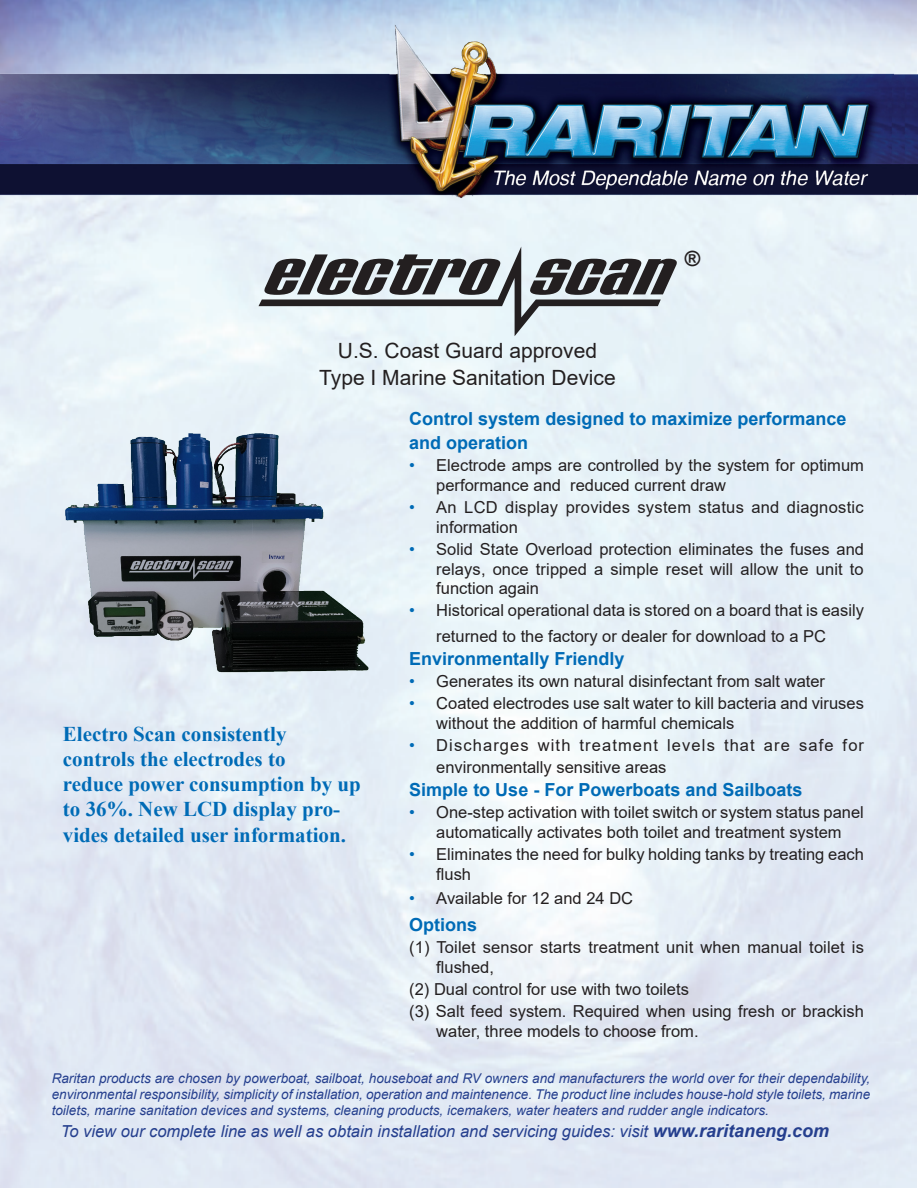
<style>
.page{position:relative;width:918px;height:1188px;background:#fff}
.page>*{position:absolute;margin:0;border:0;box-sizing:border-box;transform-origin:0 0}
.t1{font:700 21px/25.2px "Times New Roman";color:#006bb6}
.t2{font:21px "Arial";color:#231f20}
.t3{font:700 21px "Arial";color:#231f20}
.t4{font:700 18px "Arial";color:#006bb6}
.t5{font:16.5px/19.8px "Arial";color:#231f20}
.t6{font:italic 16.5px "Arial";color:#253f8e}
.t7{font:16.5px/21.6px "Arial";letter-spacing:.065em;color:#231f20}
.t8{font:italic 13.5px/16.2px "Arial";color:#253f8e;text-align:justify}
.s1{color:#006bb6}
.s2{font-weight:700;font-size:18px}
</style>
<div class="page">
<svg style="left:259px;top:247px;width:419px;height:89px;background:#a7adb1"></svg>
<img style="left:50px;top:399px;width:327px;height:311px">
<img style="left:0;top:0;width:918px;height:200px">
<p class="t2" style="left:338px;top:336px;width:261px">U.S. Coast Guard approved</p>
<p class="t2" style="left:319px;top:363px;width:298px">Type I Marine Sanitation Device</p>
<p class="t3" style="left:685px;top:243px;width:17px">®</p>
<p class="t1" style="left:63px;top:720px;width:225px">Electro Scan consistently</p>
<p class="t1" style="left:63px;top:746px;width:224px">controls the electrodes to</p>
<p class="t1" style="left:63px;top:771px;width:299px">reduce power consumption by up to 36%. New LCD display pro&shy;vides detailed user information.</p>
<p class="t4" style="left:409px;top:406px;width:439px">Control system designed to maximize performance</p>
<p class="t4" style="left:409px;top:430px;width:121px">and operation</p>
<p class="t5" style="left:436px;top:455px;width:429px;text-indent:-27px"><span class="s1">•</span> Electrode amps are controlled by the system for optimum performance and reduced current draw</p>
<p class="t5" style="left:436px;top:497px;width:429px;text-indent:-27px"><span class="s1">•</span> An LCD display provides system status and diagnostic information</p>
<p class="t5" style="left:436px;top:539px;width:429px;text-align:justify;text-indent:-27px"><span class="s1">•</span> Solid State Overload protection eliminates the fuses and relays, once tripped a simple reset will allow the unit to function again</p>
<p class="t5" style="left:436px;top:598px;width:429px;line-height:25.2px;text-indent:-27px"><span class="s1">•</span> Historical operational data is stored on a board that is easily returned to the factory or dealer for download to a PC</p>
<p class="t4" style="left:409px;top:646px;width:217px">Environmentally Friendly</p>
<p class="t5" style="left:409px;top:671px;width:417px"><span class="s1">•</span> Generates its own natural disinfectant from salt water</p>
<p class="t5" style="left:436px;top:693px;width:429px;text-indent:-27px"><span class="s1">•</span> Coated electrodes use salt water to kill bacteria and viruses without the addition of harmful chemicals</p>
<p class="t7" style="left:436px;top:734px;width:429px;text-indent:-27px"><span class="s1">•</span> Discharges with treatment levels that are safe for environmentally sensitive areas</p>
<p class="t4" style="left:409px;top:777px;width:395px">Simple to Use - For Powerboats and Sailboats</p>
<p class="t5" style="left:409px;top:803px;width:456px;text-align:center"><span class="s1">•</span> One-step activation with toilet switch or system status panel automatically activates both toilet and treatment system</p>
<p class="t5" style="left:436px;top:844px;width:429px;text-indent:-27px"><span class="s1">•</span> Eliminates the need for bulky holding tanks by treating each flush</p>
<p class="t5" style="left:409px;top:888px;width:225px"><span class="s1">•</span> Available for 12 and 24 DC</p>
<p class="t4" style="left:409px;top:912px;width:70px">Options</p>
<p class="t5" style="left:436px;top:937px;width:429px;text-indent:-27px">(1) Toilet sensor starts treatment unit when manual toilet is flushed,</p>
<p class="t5" style="left:409px;top:979px;width:281px">(2) Dual control for use with two toilets</p>
<p class="t5" style="left:436px;top:1001px;width:429px;text-indent:-27px">(3) Salt feed system. Required when using fresh or brackish water, three models to choose from.</p>
<p class="t8" style="left:52px;top:1070px;width:820px">Raritan products are chosen by powerboat, sailboat, houseboat and RV owners and manufacturers the world over for their dependability, environmental responsibility, simplicity of installation, operation and maintenence. The product line includes house-hold style toilets, marine toilets, marine sanitation devices and systems, cleaning products, icemakers, water heaters and rudder angle indicators.</p>
<p class="t6" style="left:61px;top:1120px;width:770px">To view our complete line as well as obtain installation and servicing guides: visit <span class="s2">www.raritaneng.com</span></p>
</div>
